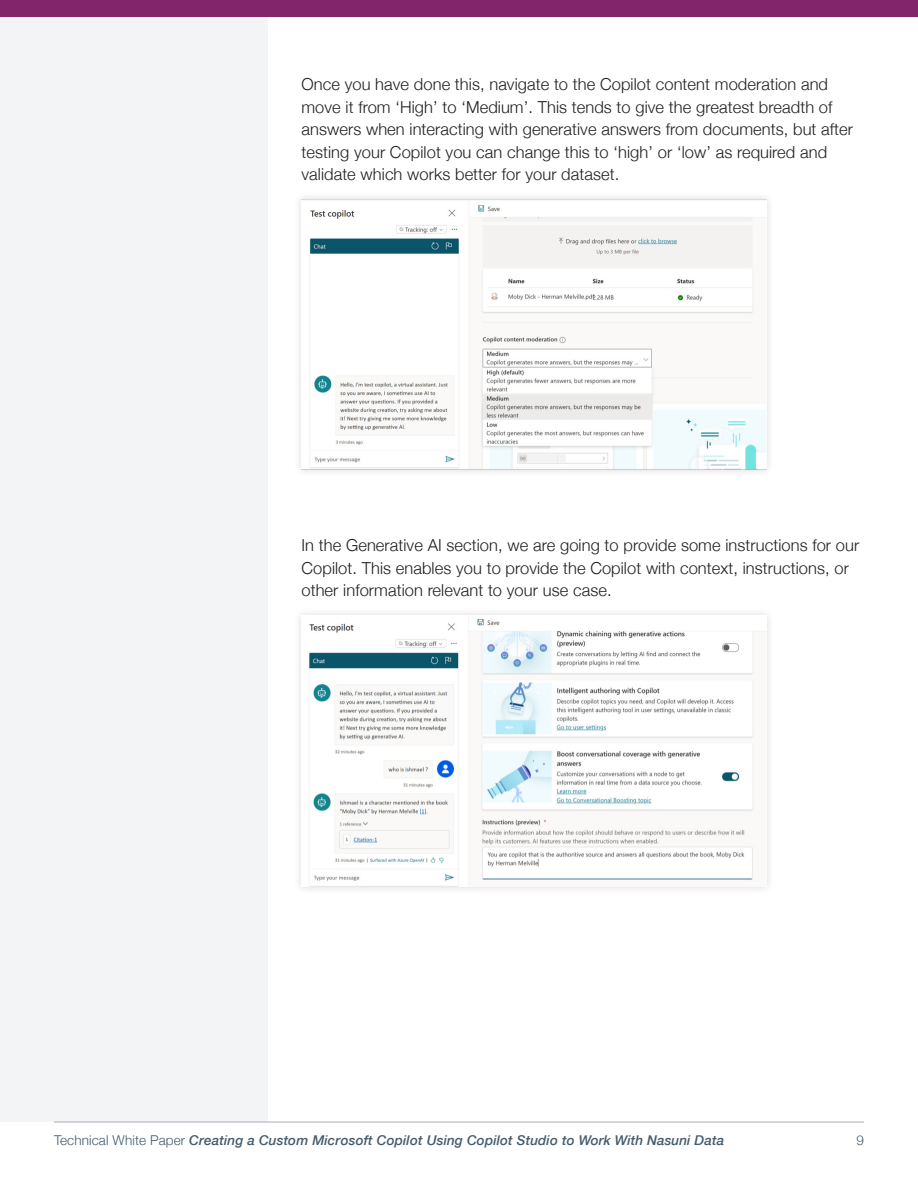
<style>
.page{position:relative;width:918px;height:1188px;background:#fff}
.page>*{position:absolute;margin:0;border:0;box-sizing:border-box;transform-origin:0 0}
.Body_Copy{font:300 16.5px/22.5px "Helvetica Neue";letter-spacing:.005em;color:#231f20}
.t1{font:italic 500 13.5px "Helvetica Neue";letter-spacing:.01em;color:#435b6d}
.t2{font:300 13.5px "Helvetica Neue";color:#435b6d}
.s1{font-weight:300;font-style:normal}
</style>
<div class="page">
<div style="left:0;top:0;width:918px;height:17px;background:#82256b"></div>
<div style="left:0;top:17px;width:268px;height:1105px;background:#f3f4f6"></div>
<div style="left:293px;top:191px;width:482px;height:286px;background:#f8f8f8"></div>
<img style="left:301px;top:205px;width:465px;height:265px">
<div style="left:293px;top:607px;width:482px;height:287px;background:#faf9f8"></div>
<img style="left:309px;top:619px;width:444px;height:262px">
<hr style="left:54px;top:1122px;width:810px;height:1px;background:#a6acb4">
<p class="Body_Copy" style="left:302px;top:72px;width:553px">Once you have done this, navigate to the Copilot content moderation and move it from ‘High’ to ‘Medium’. This tends to give the greatest breadth of answers when interacting with generative answers from documents, but after testing your Copilot you can change this to ‘high’ or ‘low’ as required and validate which works better for your dataset.</p>
<p class="Body_Copy" style="left:302px;top:533px;width:559px">In the Generative AI section, we are going to provide some instructions for our<br>Copilot. This enables you to provide the Copilot with context, instructions, or other information relevant to your use case.</p>
<p class="t1" style="left:54px;top:1128px;width:672px"><span class="s1">Technical White Paper</span> Creating a Custom Microsoft Copilot Using Copilot Studio to Work With Nasuni Data</p>
<p class="t2" style="left:856px;top:1129px;width:9px">9</p>
</div>
